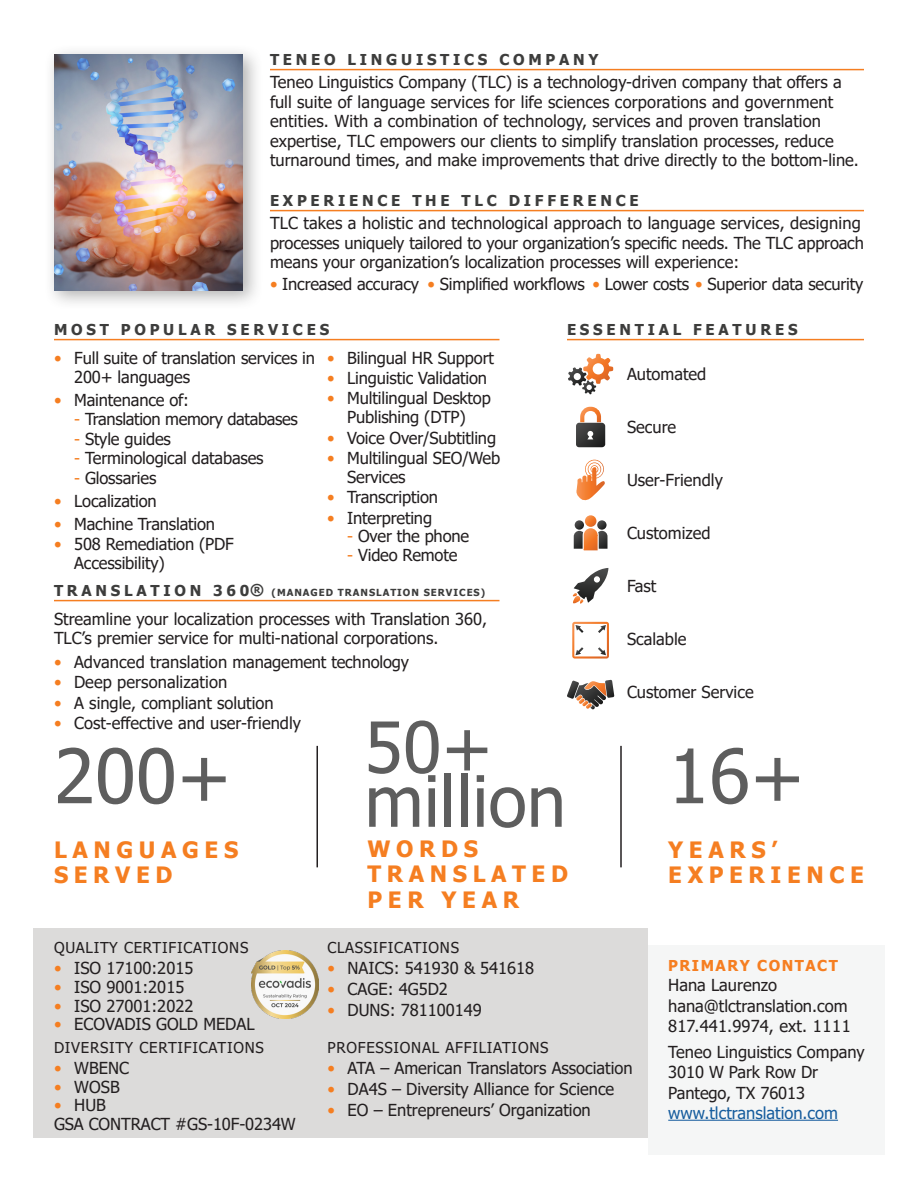
<style>
.page{position:relative;width:918px;height:1188px;background:#fff}
.page>*{position:absolute;margin:0;border:0;box-sizing:border-box;transform-origin:0 0}
.t1{font:75px "Tahoma";color:#5e5e5e}
.t2{font:70.5px "Tahoma";color:#5e5e5e}
.t3{font:700 22.5px/25.5px "Tahoma";letter-spacing:.25em;color:#f57e21}
.t4{font:16.5px/19.5px "Tahoma";color:#231f20}
.t5{font:16.5px "Tahoma";letter-spacing:-.02em;color:#231f20}
.t6{font:16.5px "Tahoma";color:#175d9e}
.t7{font:700 15px "Tahoma";letter-spacing:.25em;color:#3d3d3c}
.t8{font:15px "Tahoma";letter-spacing:.05em;color:#231f20}
.t9{font:700 15px "Tahoma";letter-spacing:.1em;color:#f57e21}
.t10{font:700 9.75px "Tahoma";letter-spacing:.1em;color:#3d3d3c}
.s1{color:#f57e21}
.s2{font-size:15px}
</style>
<div class="page">
<div style="left:34px;top:928px;width:614px;height:210px;background:#dcdbda"></div>
<div style="left:648px;top:945px;width:236px;height:209px;background:#f5f6f6"></div>
<hr style="left:270px;top:69px;width:594px;height:1px;background:#f57e21">
<hr style="left:270px;top:210px;width:594px;height:1px;background:#f57e21">
<hr style="left:54px;top:339px;width:446px;height:1px;background:#f57e21">
<hr style="left:54px;top:600px;width:446px;height:1px;background:#f57e21">
<hr style="left:567px;top:339px;width:297px;height:1px;background:#f57e21">
<div style="left:44px;top:44px;width:219px;height:266px;background:#3d3d3c;opacity:.4"></div>
<img style="left:54px;top:54px;width:189px;height:236px">
<svg style="left:568px;top:354px;width:45px;height:40px"></svg>
<svg style="left:576px;top:407px;width:29px;height:40px"></svg>
<svg style="left:576px;top:460px;width:29px;height:41px"></svg>
<svg style="left:574px;top:515px;width:34px;height:35px"></svg>
<svg style="left:572px;top:568px;width:36px;height:36px"></svg>
<svg style="left:572px;top:622px;width:37px;height:37px"></svg>
<svg style="left:567px;top:680px;width:47px;height:30px"></svg>
<hr style="left:316px;top:746px;width:2px;height:121px;background:#231f20">
<hr style="left:620px;top:746px;width:2px;height:121px;background:#231f20">
<hr style="left:668px;top:1120px;width:170px;height:1px;background:#175d9e">
<img style="left:251px;top:951px;width:68px;height:67px">
<p class="t7" style="left:270px;top:49px;width:330px">TENEO LINGUISTICS COMPANY</p>
<p class="t4" style="left:270px;top:74px;width:590px">Teneo Linguistics Company (TLC) is a technology-driven company that offers a full suite of language services for life sciences corporations and government entities. With a combination of technology, services and proven translation expertise, TLC empowers our clients to simplify translation processes, reduce turnaround times, and make improvements that drive directly to the bottom-line.</p>
<p class="t7" style="left:270px;top:191px;width:370px">EXPERIENCE THE TLC DIFFERENCE</p>
<p class="t4" style="left:270px;top:215px;width:595px">TLC takes a holistic and technological approach to language services, designing processes uniquely tailored to your organization’s specific needs. The TLC approach means your organization’s localization processes will experience:</p>
<p class="t4" style="left:270px;top:275px;width:595px"><span class="s1">•</span> Increased accuracy <span class="s1">•</span> Simplified workflows <span class="s1">•</span> Lower costs <span class="s1">•</span> Superior data security</p>
<p class="t7" style="left:54px;top:319px;width:277px">MOST POPULAR SERVICES</p>
<p class="t7" style="left:567px;top:319px;width:232px">ESSENTIAL FEATURES</p>
<p class="t4" style="left:74px;top:349px;width:242px;text-indent:-20px"><span class="s1">•</span> Full suite of translation services in<br>200+ languages</p>
<p class="t4" style="left:54px;top:391px;width:137px"><span class="s1">•</span> Maintenance of:</p>
<p class="t5" style="left:74px;top:408px;width:225px"><span class="s1">-</span> Translation memory databases</p>
<p class="t4" style="left:74px;top:430px;width:98px"><span class="s1">-</span> Style guides</p>
<p class="t4" style="left:74px;top:450px;width:191px"><span class="s1">-</span> Terminological databases</p>
<p class="t4" style="left:74px;top:469px;width:84px"><span class="s1">-</span> Glossaries</p>
<p class="t4" style="left:54px;top:492px;width:104px"><span class="s1">•</span> Localization</p>
<p class="t4" style="left:54px;top:515px;width:163px"><span class="s1">•</span> Machine Translation</p>
<p class="t4" style="left:74px;top:536px;width:161px;line-height:18.8px;text-indent:-20px"><span class="s1">•</span> 508 Remediation (PDF<br>Accessibility)</p>
<p class="t4" style="left:54px;top:610px;width:435px">Streamline your localization processes with Translation 360,<br>TLC’s premier service for multi-national corporations.</p>
<p class="t4" style="left:54px;top:653px;width:357px"><span class="s1">•</span> Advanced translation management technology</p>
<p class="t4" style="left:54px;top:674px;width:175px"><span class="s1">•</span> Deep personalization</p>
<p class="t4" style="left:54px;top:694px;width:221px"><span class="s1">•</span> A single, compliant solution</p>
<p class="t4" style="left:54px;top:714px;width:249px"><span class="s1">•</span> Cost-effective and user-friendly</p>
<p class="t4" style="left:327px;top:349px;width:168px"><span class="s1">•</span> Bilingual HR Support</p>
<p class="t4" style="left:327px;top:369px;width:162px"><span class="s1">•</span> Linguistic Validation</p>
<p class="t4" style="left:327px;top:390px;width:165px;line-height:18.8px;text-align:center"><span class="s1">•</span> Multilingual Desktop<br>Publishing (DTP)</p>
<p class="t4" style="left:327px;top:429px;width:171px"><span class="s1">•</span> Voice Over/Subtitling</p>
<p class="t4" style="left:347px;top:450px;width:155px;line-height:18.8px;text-indent:-20px"><span class="s1">•</span> Multilingual SEO/Web<br>Services</p>
<p class="t4" style="left:327px;top:488px;width:113px"><span class="s1">•</span> Transcription</p>
<p class="t4" style="left:327px;top:509px;width:107px"><span class="s1">•</span> Interpreting</p>
<p class="t4" style="left:347px;top:528px;width:123px"><span class="s1">-</span> Over the phone</p>
<p class="t4" style="left:347px;top:546px;width:112px"><span class="s1">-</span> Video Remote</p>
<p class="t10" style="left:54px;top:585px;width:433px"><span class="s2">TRANSLATION 360®</span> (MANAGED TRANSLATION SERVICES)</p>
<p class="t2" style="left:364px;top:700px;width:130px">50+</p>
<p class="t2" style="left:364px;top:754px;width:203px">million</p>
<p class="t1" style="left:54px;top:726px;width:179px">200+</p>
<p class="t3" style="left:54px;top:838px;width:186px">LANGUAGES<br>SERVED</p>
<p class="t3" style="left:368px;top:837px;width:202px">WORDS<br>TRANSLATED<br>PER YEAR</p>
<p class="t4" style="left:627px;top:366px;width:81px">Automated</p>
<p class="t4" style="left:627px;top:418px;width:51px">Secure</p>
<p class="t4" style="left:627px;top:471px;width:97px">User-Friendly</p>
<p class="t4" style="left:627px;top:524px;width:85px">Customized</p>
<p class="t4" style="left:627px;top:577px;width:31px">Fast</p>
<p class="t4" style="left:627px;top:630px;width:61px">Scalable</p>
<p class="t4" style="left:627px;top:683px;width:128px">Customer Service</p>
<p class="t1" style="left:668px;top:726px;width:138px">16+</p>
<p class="t3" style="left:668px;top:838px;width:197px">YEARS’<br>EXPERIENCE</p>
<p class="t8" style="left:54px;top:938px;width:196px">QUALITY CERTIFICATIONS</p>
<p class="t4" style="left:54px;top:959px;width:141px"><span class="s1">•</span> ISO 17100:2015</p>
<p class="t4" style="left:54px;top:978px;width:132px"><span class="s1">•</span> ISO 9001:2015</p>
<p class="t4" style="left:54px;top:997px;width:141px"><span class="s1">•</span> ISO 27001:2022</p>
<p class="t4" style="left:54px;top:1016px;width:202px"><span class="s1">•</span> ECOVADIS GOLD MEDAL</p>
<p class="t8" style="left:54px;top:1037px;width:211px">DIVERSITY CERTIFICATIONS</p>
<p class="t4" style="left:54px;top:1059px;width:77px"><span class="s1">•</span> WBENC</p>
<p class="t4" style="left:54px;top:1078px;width:67px"><span class="s1">•</span> WOSB</p>
<p class="t4" style="left:54px;top:1097px;width:53px"><span class="s1">•</span> HUB</p>
<p class="t4" style="left:54px;top:1115px;width:243px">GSA CONTRACT #GS-10F-0234W</p>
<p class="t8" style="left:327px;top:938px;width:133px">CLASSIFICATIONS</p>
<p class="t4" style="left:327px;top:959px;width:208px"><span class="s1">•</span> NAICS: 541930 &amp; 541618</p>
<p class="t4" style="left:327px;top:980px;width:122px"><span class="s1">•</span> CAGE: 4G5D2</p>
<p class="t4" style="left:327px;top:1001px;width:156px"><span class="s1">•</span> DUNS: 781100149</p>
<p class="t8" style="left:327px;top:1037px;width:223px">PROFESSIONAL AFFILIATIONS</p>
<p class="t4" style="left:327px;top:1059px;width:307px"><span class="s1">•</span> ATA – American Translators Association</p>
<p class="t4" style="left:327px;top:1080px;width:288px"><span class="s1">•</span> DA4S – Diversity Alliance for Science</p>
<p class="t4" style="left:327px;top:1101px;width:265px"><span class="s1">•</span> EO – Entrepreneurs’ Organization</p>
<p class="t9" style="left:668px;top:955px;width:171px">PRIMARY CONTACT</p>
<p class="t4" style="left:668px;top:977px;width:110px">Hana Laurenzo</p>
<p class="t4" style="left:668px;top:997px;width:181px">hana@tlctranslation.com</p>
<p class="t4" style="left:668px;top:1017px;width:184px">817.441.9974, ext. 1111</p>
<p class="t4" style="left:668px;top:1043px;width:198px">Teneo Linguistics Company</p>
<p class="t4" style="left:668px;top:1064px;width:151px">3010 W Park Row Dr</p>
<p class="t4" style="left:668px;top:1084px;width:138px">Pantego, TX 76013</p>
<p class="t6" style="left:668px;top:1102px;width:171px">www.tlctranslation.com</p>
</div>
